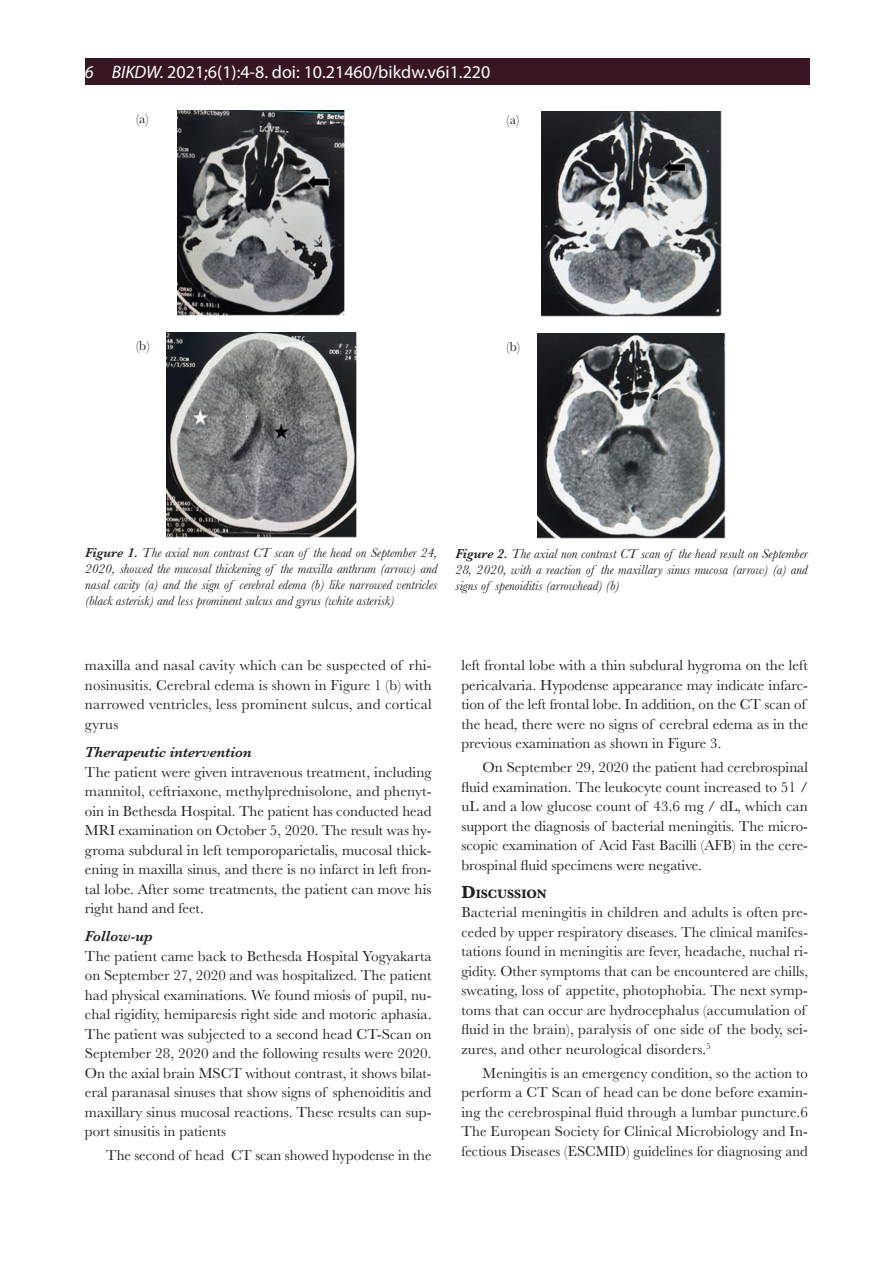
<style>
.page{position:relative;width:893px;height:1263px;background:#fff}
.page>*{position:absolute;margin:0;border:0;box-sizing:border-box;transform-origin:0 0}
.t1{font:18px "Myriad Pro";color:#fff}
.t2{font:15px/19.5px "Baskerville";letter-spacing:.005em;color:#231f20;text-align:justify}
.t3{font:italic 600 15px "Baskerville";color:#231f20}
.t4{font:italic 13.5px/16.2px "Baskerville";color:#231f20;text-align:justify}
.t5{font:13.5px "Baskerville";color:#231f20}
.t6{font:700 12.6px "Baskerville";color:#231f20}
.s1{font-style:italic}
.s2{font-weight:600}
.s3{font-size:18px}
</style>
<div class="page">
<div style="left:85px;top:58px;width:724px;height:27px;background:#381623"></div>
<img style="left:178px;top:111px;width:167px;height:204px">
<img style="left:542px;top:112px;width:179px;height:204px">
<img style="left:166px;top:333px;width:190px;height:205px">
<img style="left:538px;top:334px;width:188px;height:205px">
<p class="t1" style="left:85px;top:61px;width:407px"><span class="s1">6 BIKDW.</span> 2021;6(1):4-8. doi: 10.21460/bikdw.v6i1.220</p>
<p class="t5" style="left:136px;top:110px;width:14px">(a)</p>
<p class="t5" style="left:506px;top:111px;width:14px">(a)</p>
<p class="t5" style="left:136px;top:337px;width:15px">(b)</p>
<p class="t5" style="left:506px;top:338px;width:15px">(b)</p>
<p class="t4" style="left:85px;top:544px;width:354px"><span class="s2">Figure 1.</span> The axial non contrast CT scan of the head on September 24, 2020, showed the mucosal thickening of the maxilla anthrum (arrow) and nasal cavity (a) and the sign of cerebral edema (b) like narrowed ventricles (black asterisk) and less prominent sulcus and gyrus (white asterisk)</p>
<p class="t4" style="left:455px;top:545px;width:354px"><span class="s2">Figure 2.</span> The axial non contrast CT scan of the head result on September 28, 2020, with a reaction of the maxillary sinus mucosa (arrow) (a) and signs of spenoiditis (arrowhead) (b)</p>
<p class="t2" style="left:85px;top:656px;width:348px">maxilla and nasal cavity which can be suspected of rhi&shy;nosinusitis. Cerebral edema is shown in Figure 1 (b) with narrowed ventricles, less prominent sulcus, and cortical gyrus</p>
<p class="t3" style="left:85px;top:742px;width:168px">Therapeutic intervention</p>
<p class="t2" style="left:85px;top:762px;width:348px">The patient were given intravenous treatment, including mannitol, ceftriaxone, methylprednisolone, and phenyt&shy;oin in Bethesda Hospital. The patient has conducted head MRI examination on October 5, 2020. The result was hy&shy;groma subdural in left temporoparietalis, mucosal thick&shy;ening in maxilla sinus, and there is no infarct in left fron&shy;tal lobe. After some treatments, the patient can move his right hand and feet.</p>
<p class="t3" style="left:85px;top:926px;width:69px">Follow-up</p>
<p class="t2" style="left:85px;top:946px;width:348px">The patient came back to Bethesda Hospital Yogyakarta on September 27, 2020 and was hospitalized. The patient had physical examinations. We found miosis of pupil, nu&shy;chal rigidity, hemiparesis right side and motoric aphasia.<br>The patient was subjected to a second head CT-Scan on September 28, 2020 and the following results were 2020.<br>On the axial brain MSCT without contrast, it shows bilat&shy;eral paranasal sinuses that show signs of sphenoiditis and maxillary sinus mucosal reactions. These results can sup&shy;port sinusitis in patients</p>
<p class="t2" style="left:106px;top:1145px;width:327px">The second of head CT scan showed hypodense in the</p>
<p class="t2" style="left:461px;top:656px;width:348px;text-align:left">left frontal lobe with a thin subdural hygroma on the left pericalvaria. Hypodense appearance may indicate infarc&shy;tion of the left frontal lobe. In addition, on the CT scan of the head, there were no signs of cerebral edema as in the previous examination as shown in Figure 3.</p>
<p class="t2" style="left:461px;top:758px;width:348px;text-indent:21px">On September 29, 2020 the patient had cerebrospinal fluid examination. The leukocyte count increased to 51 / uL and a low glucose count of 43.6 mg / dL, which can support the diagnosis of bacterial meningitis. The micro&shy;scopic examination of Acid Fast Bacilli (AFB) in the cere&shy;brospinal fluid specimens were negative.</p>
<p class="t6" style="left:461px;top:885px;width:87px"><span class="s3">D</span>ISCUSSION</p>
<p class="t2" style="left:461px;top:903px;width:348px;text-align:left">Bacterial meningitis in children and adults is often pre&shy;ceded by upper respiratory diseases. The clinical manifes&shy;tations found in meningitis are fever, headache, nuchal ri&shy;gidity. Other symptoms that can be encountered are chills, sweating, loss of appetite, photophobia. The next symp&shy;toms that can occur are hydrocephalus (accumulation of fluid in the brain), paralysis of one side of the body, sei&shy;zures, and other neurological disorders.<sup>5</sup></p>
<p class="t2" style="left:461px;top:1063px;width:348px;text-indent:21px">Meningitis is an emergency condition, so the action to perform a CT Scan of head can be done before examin&shy;ing the cerebrospinal fluid through a lumbar puncture.6<br>The European Society for Clinical Microbiology and In&shy;fectious Diseases (ESCMID) guidelines for diagnosing and</p>
</div>
